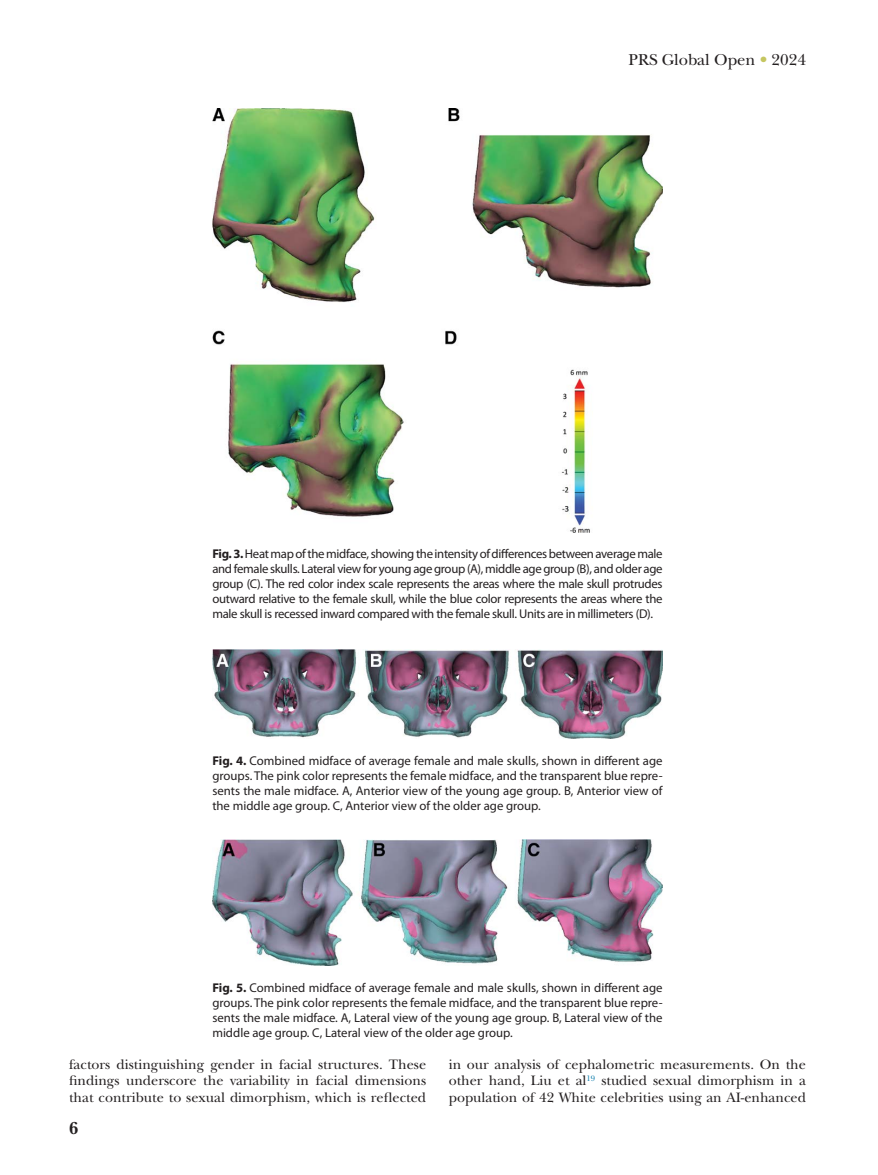
<style>
.page{position:relative;width:878px;height:1175px;background:#fff}
.page>*{position:absolute;margin:0;border:0;box-sizing:border-box;transform-origin:0 0}
.t1{font:700 18px "New Baskerville Std";color:#231f20}
.t2{font:16.5px "New Baskerville Std";color:#231f20}
.t3{font:14.25px/16.5px "New Baskerville Std";color:#231f20;text-align:justify}
.t4{font:12.75px/15px "Myriad Pro";color:#231f20;text-align:justify}
.s1{color:#c5c660}
.s2{font-weight:700}
</style>
<div class="page">
<img style="left:212px;top:108px;width:450px;height:424px">
<img style="left:212px;top:650px;width:450px;height:88px">
<img style="left:212px;top:839px;width:450px;height:126px">
<p class="t2" style="left:628px;top:50px;width:179px">PRS Global Open <span class="s1">•</span> 2024</p>
<p class="t4" style="left:212px;top:546px;width:452px"><span class="s2">Fig. 3.</span> Heat map of the midface, showing the intensity of differences between average male and female skulls. Lateral view for young age group (A), middle age group (B), and older age group (C). The red color index scale represents the areas where the male skull protrudes outward relative to the female skull, while the blue color represents the areas where the male skull is recessed inward compared with the female skull. Units are in millimeters (D).</p>
<p class="t4" style="left:212px;top:752px;width:452px"><span class="s2">Fig. 4.</span> Combined midface of average female and male skulls, shown in different age groups. The pink color represents the female midface, and the transparent blue repre&shy;sents the male midface. A, Anterior view of the young age group. B, Anterior view of the middle age group. C, Anterior view of the older age group.</p>
<p class="t4" style="left:212px;top:979px;width:452px"><span class="s2">Fig. 5.</span> Combined midface of average female and male skulls, shown in different age groups. The pink color represents the female midface, and the transparent blue repre&shy;sents the male midface. A, Lateral view of the young age group. B, Lateral view of the middle age group. C, Lateral view of the older age group.</p>
<p class="t3" style="left:69px;top:1056px;width:359px">factors distinguishing gender in facial structures. These findings underscore the variability in facial dimensions that contribute to sexual dimorphism, which is reflected</p>
<p class="t3" style="left:448px;top:1056px;width:359px">in our analysis of cephalometric measurements. On the other hand, Liu et al<sup>19</sup> studied sexual dimorphism in a population of 42 White celebrities using an AI-enhanced</p>
<h1 class="t1" style="left:69px;top:1118px;width:11px">6</h1>
</div>
